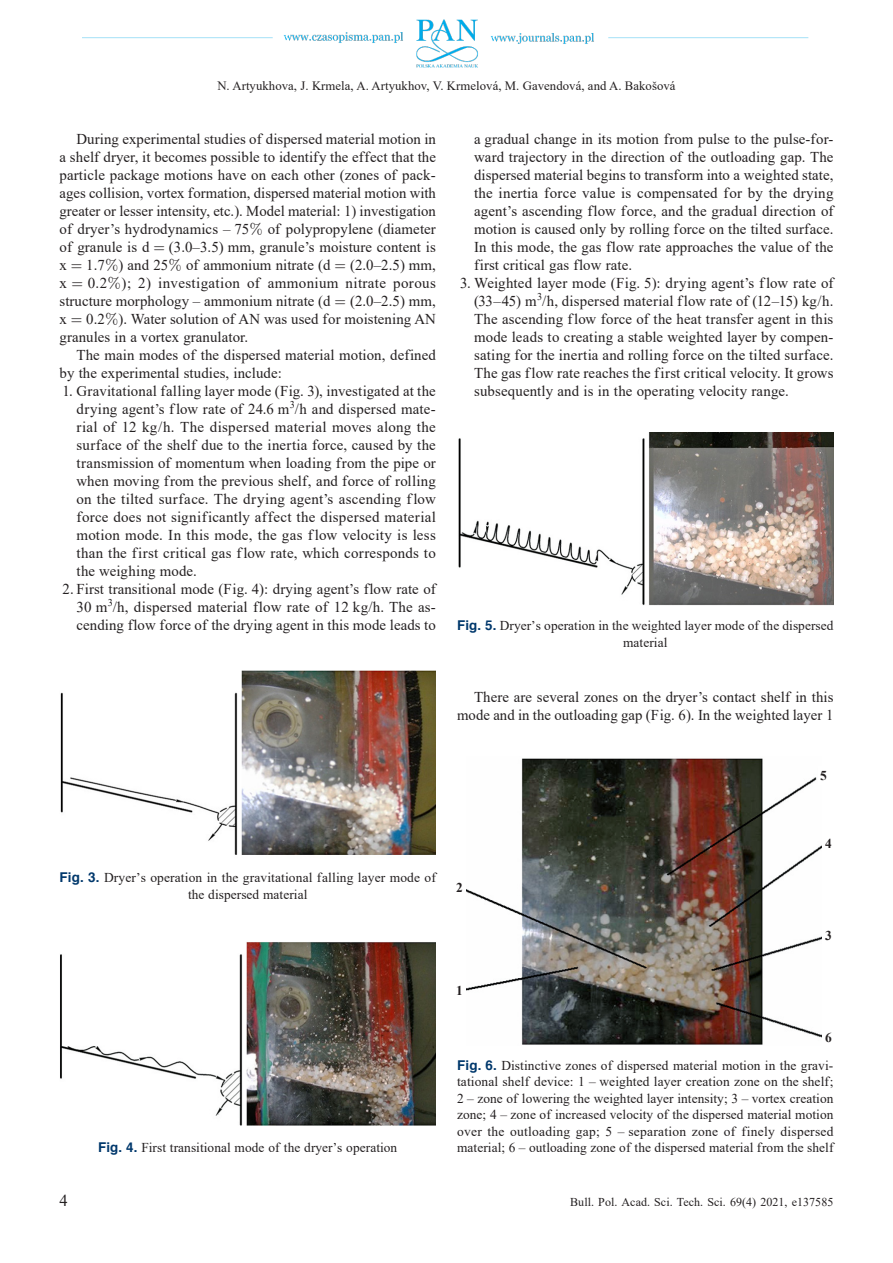
<style>
.page{position:relative;width:893px;height:1263px;background:#fff}
.page>*{position:absolute;margin:0;border:0;box-sizing:border-box;transform-origin:0 0}
.t1{font:16.5px "Times New Roman";color:#231f20}
.Biu_Tekst_podst{font:15px/18px "Times New Roman";letter-spacing:.005em;color:#231f20;text-align:justify}
.Biu_Podpisy{font:13.5px/16.5px "Times New Roman";letter-spacing:.005em;color:#231f20;text-align:justify}
.Biu_Podpis_2{font:13.5px/16.5px "Times New Roman";letter-spacing:.005em;color:#231f20;text-align:center}
.Biu_Tekst_podst__bez{font:700 13.5px "Times New Roman";color:#231f20}
.t2{font:12.75px "Times New Roman";letter-spacing:.005em;color:#231f20}
.t3{font:12px "Times New Roman";letter-spacing:.005em;color:#231f20}
.s1{font-family:"Cmcsc 10"}
.s2{font-family:"Cmr 10"}
.s3{font-family:"Helvetica";font-weight:700;color:#00386c}
</style>
<div class="page">
<img style="left:82px;top:19px;width:727px;height:49px">
<img style="left:60px;top:670px;width:376px;height:185px">
<img style="left:60px;top:942px;width:376px;height:184px">
<img style="left:458px;top:432px;width:375px;height:174px">
<img style="left:466px;top:758px;width:356px;height:287px">
<div style="left:818px;top:767px;width:11px;height:18px;background:#fff"></div>
<p class="t2" style="left:217px;top:76px;width:460px">N. Artyukhova, J. Krmela, A. Artyukhov, V. Krmelová, M. Gavendová, and A. Bakošová</p>
<p class="Biu_Tekst_podst" style="left:60px;top:130px;width:378px;text-indent:17px">During experimental studies of dispersed material motion in a shelf dryer, it becomes possible to identify the effect that the particle package motions have on each other (zones of pack&shy;ages collision, vortex formation, dispersed material motion with greater or lesser intensity, etc.). Model material: 1) investigation of dryer’s hydrodynamics – 75<span class="s1">%</span> of polypropylene (diameter of granule is d <span class="s2">=</span> (3.0–3.5) mm, granule’s moisture content is x <span class="s2">=</span> 1.7<span class="s1">%</span>) and 25<span class="s1">%</span> of ammonium nitrate (d <span class="s2">=</span> (2.0–2.5) mm, x <span class="s2">=</span> 0.2<span class="s1">%</span>); 2) investigation of ammonium nitrate porous structure morphology – ammonium nitrate (d <span class="s2">=</span> (2.0–2.5) mm, x <span class="s2">=</span> 0.2<span class="s1">%</span>). Water solution of AN was used for moistening AN granules in a vortex granulator.</p>
<p class="Biu_Tekst_podst" style="left:60px;top:346px;width:378px;text-indent:17px">The main modes of the dispersed material motion, defined by the experimental studies, include:</p>
<p class="Biu_Tekst_podst" style="left:77px;top:382px;width:361px;text-indent:-14px">1. Gravitational falling layer mode (Fig. 3), investigated at the drying agent’s flow rate of 24.6 m<sup>3</sup>/h and dispersed mate&shy;rial of 12 kg/h. The dispersed material moves along the surface of the shelf due to the inertia force, caused by the transmission of momentum when loading from the pipe or when moving from the previous shelf, and force of rolling on the tilted surface. The drying agent’s ascending flow force does not significantly affect the dispersed material motion mode. In this mode, the gas f low velocity is less than the first critical gas f low rate, which corresponds to the weighing mode.</p>
<p class="Biu_Tekst_podst" style="left:77px;top:580px;width:361px;text-indent:-14px">2. First transitional mode (Fig. 4): drying agent’s flow rate of 30 m<sup>3</sup>/h, dispersed material flow rate of 12 kg/h. The as&shy;cending flow force of the drying agent in this mode leads to</p>
<p class="Biu_Tekst_podst" style="left:474px;top:130px;width:361px">a gradual change in its motion from pulse to the pulse-for&shy;ward trajectory in the direction of the outloading gap. The dispersed material begins to transform into a weighted state, the inertia force value is compensated for by the drying agent’s ascending flow force, and the gradual direction of motion is caused only by rolling force on the tilted surface.<br>In this mode, the gas flow rate approaches the value of the first critical gas flow rate.</p>
<p class="Biu_Tekst_podst" style="left:474px;top:274px;width:361px;text-indent:-14px">3. Weighted layer mode (Fig. 5): drying agent’s f low rate of (33–45) m<sup>3</sup>/h, dispersed material flow rate of (12–15) kg/h.<br>The ascending flow force of the heat transfer agent in this mode leads to creating a stable weighted layer by compen&shy;sating for the inertia and rolling force on the tilted surface.<br>The gas flow rate reaches the first critical velocity. It grows subsequently and is in the operating velocity range.</p>
<p class="Biu_Podpis_2" style="left:457px;top:617px;width:378px"><span class="s3">Fig. 5.</span> Dryer’s operation in the weighted layer mode of the dispersed material</p>
<p class="Biu_Tekst_podst" style="left:457px;top:688px;width:378px;text-align:right">There are several zones on the dryer’s contact shelf in this mode and in the outloading gap (Fig. 6). In the weighted layer 1</p>
<p class="Biu_Tekst_podst__bez" style="left:820px;top:766px;width:8px">5</p>
<p class="Biu_Podpis_2" style="left:60px;top:869px;width:378px"><span class="s3">Fig. 3.</span> Dryer’s operation in the gravitational falling layer mode of the dispersed material</p>
<p class="t1" style="left:60px;top:1189px;width:10px">4</p>
<p class="Biu_Podpis_2" style="left:98px;top:1139px;width:301px"><span class="s3">Fig. 4.</span> First transitional mode of the dryer’s operation</p>
<p class="Biu_Tekst_podst__bez" style="left:456px;top:877px;width:8px">2</p>
<p class="Biu_Tekst_podst__bez" style="left:456px;top:981px;width:8px">1</p>
<p class="Biu_Tekst_podst__bez" style="left:825px;top:834px;width:8px">4</p>
<p class="Biu_Tekst_podst__bez" style="left:825px;top:926px;width:8px">3</p>
<p class="Biu_Tekst_podst__bez" style="left:825px;top:1027px;width:8px">6</p>
<p class="Biu_Podpisy" style="left:457px;top:1057px;width:378px"><span class="s3">Fig. 6.</span> Distinctive zones of dispersed material motion in the gravi&shy;tational shelf device: 1 – weighted layer creation zone on the shelf; 2 – zone of lowering the weighted layer intensity; 3 – vortex creation zone; 4 – zone of increased velocity of the dispersed material motion over the outloading gap; 5 – separation zone of finely dispersed material; 6 – outloading zone of the dispersed material from the shelf</p>
<p class="t3" style="left:570px;top:1194px;width:265px">Bull. Pol. Acad. Sci. Tech. Sci. 69(4) 2021, e137585</p>
</div>
